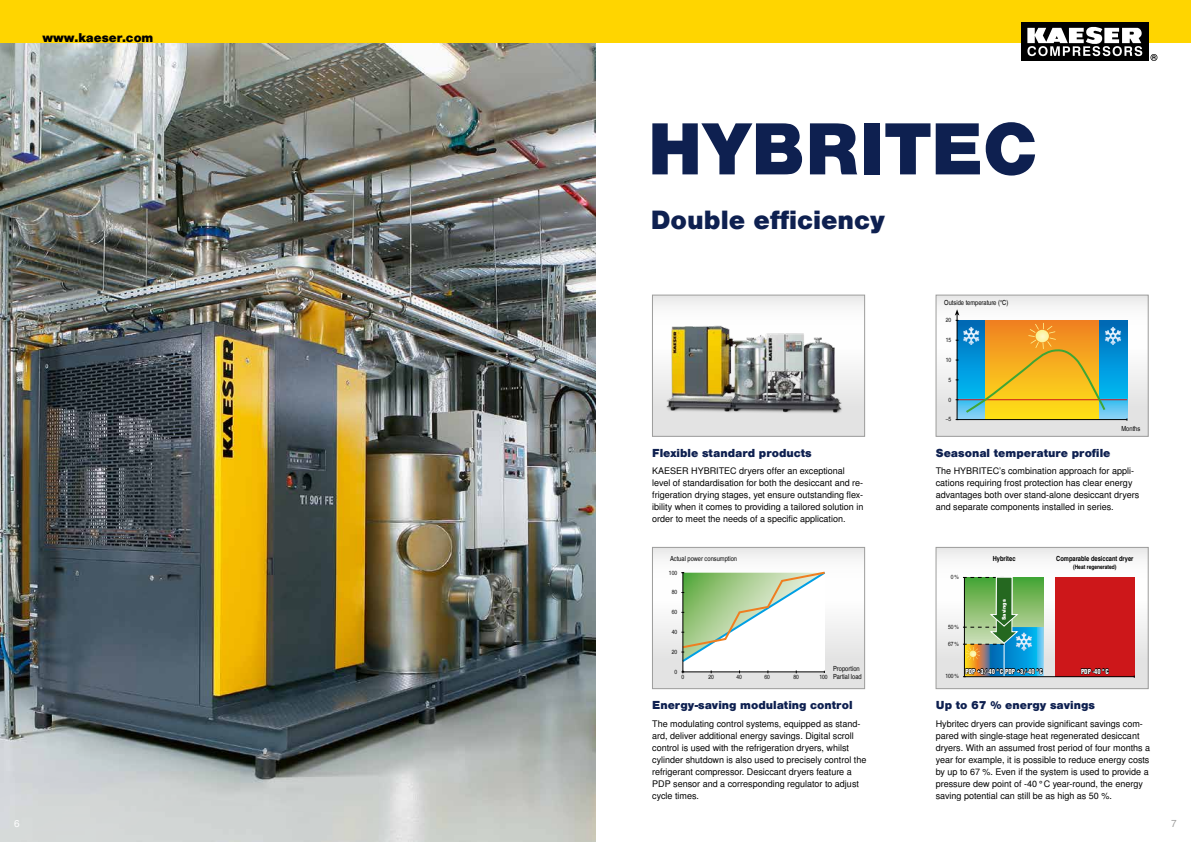
<style>
.page{position:relative;width:1191px;height:842px;background:#fff}
.page>*{position:absolute;margin:0;border:0;box-sizing:border-box;transform-origin:0 0}
.t1{font:900 70px "Nimbus San L";color:#0e2050}
.t2{font:900 25px "Nimbus San L";color:#0e2050}
.t3{font:900 12px "Nimbus San L";color:#000}
.t4{font:900 11px "Nimbus San L";color:#0e2050}
.t5{font:10px "Nimbus San L";color:#fff}
.t6{font:10px "Nimbus San L";color:#9d9d9c}
.t7{font:9px/12px "Nimbus San L";color:#000}
.t8{font:7px/7.7px "Nimbus San L Reg Con";color:#000}
.t9{font:7px "Nimbus San L Bol Con";color:#000}
.t10{font:7px "Nimbus San L Bla Con";color:#fff}
.t11{font:6px "Nimbus San L Reg Con";color:#000}
.t12{font:6px "Nimbus San L Bol Con";color:#000}
.t13{font:900 5px "Nimbus San L";color:#fff}
</style>
<div class="page">
<svg style="left:937px;top:549px;width:209px;height:138px"></svg>
<div style="left:935px;top:547px;width:213px;height:142px;border:1px solid #9d9d9c"></div>
<svg style="left:937px;top:297px;width:209px;height:138px"></svg>
<svg style="left:954px;top:309px;width:173px;height:112px;background:#b3b26d"></svg>
<div style="left:935px;top:295px;width:213px;height:142px;border:1px solid #9d9d9c"></div>
<svg style="left:654px;top:549px;width:209px;height:138px"></svg>
<svg style="left:680px;top:570px;width:147px;height:103px"></svg>
<div style="left:652px;top:547px;width:213px;height:142px;border:1px solid #9d9d9c"></div>
<div style="left:652px;top:295px;width:212px;height:141px;background:#e3e3e3"></div>
<img style="left:654px;top:301px;width:209px;height:112px">
<div style="left:652px;top:295px;width:213px;height:142px;border:1px solid #9d9d9c"></div>
<img style="left:0;top:43px;width:595px;height:799px">
<svg style="left:963px;top:576px;width:172px;height:102px;background:#9d6859"></svg>
<div style="left:0;top:0;width:1191px;height:43px;background:#ffd500"></div>
<div style="left:1020px;top:22px;width:128px;height:39px;background:#000"></div>
<svg style="left:1027px;top:26px;width:115px;height:30px"></svg>
<svg style="left:1150px;top:54px;width:7px;height:7px"></svg>
<h3 class="t3" style="left:43px;top:30px;width:112px">www.kaeser.com</h3>
<h1 class="t1" style="left:647px;top:105px;width:391px">HYBRITEC</h1>
<h2 class="t2" style="left:651px;top:205px;width:236px">Double efficiency</h2>
<p class="t8" style="left:944px;top:299px;width:66px">Outside temperature (°C)</p>
<p class="t11" style="left:946px;top:316px;width:7px">20</p>
<p class="t11" style="left:946px;top:336px;width:7px">15</p>
<p class="t11" style="left:946px;top:356px;width:7px">10</p>
<p class="t11" style="left:948px;top:376px;width:4px">5</p>
<p class="t11" style="left:948px;top:396px;width:4px">0</p>
<p class="t11" style="left:946px;top:416px;width:7px">–5</p>
<p class="t8" style="left:1121px;top:425px;width:20px">Months</p>
<p class="t4" style="left:652px;top:446px;width:161px">Flexible standard products</p>
<p class="t7" style="left:652px;top:465px;width:213px">KAESER HYBRITEC dryers offer an exceptional level of standardisation for both the desiccant and re&shy;frigeration drying stages, yet ensure outstanding flex&shy;ibility when it comes to providing a tailored solution in order to meet the needs of a specific application.</p>
<p class="t4" style="left:935px;top:446px;width:176px">Seasonal temperature profile</p>
<p class="t7" style="left:935px;top:465px;width:205px">The HYBRITEC’s combination approach for appli&shy;cations requiring frost protection has clear energy advantages both over stand-alone desiccant dryers and separate components installed in series.</p>
<p class="t8" style="left:670px;top:555px;width:69px">Actual power consumption</p>
<p class="t11" style="left:669px;top:569px;width:10px">100</p>
<p class="t11" style="left:671px;top:589px;width:7px">80</p>
<p class="t11" style="left:671px;top:608px;width:7px">60</p>
<p class="t11" style="left:671px;top:628px;width:7px">40</p>
<p class="t11" style="left:671px;top:648px;width:7px">20</p>
<p class="t11" style="left:674px;top:668px;width:4px">0</p>
<p class="t8" style="left:833px;top:665px;width:30px">Proportion<br>Partial load</p>
<p class="t11" style="left:681px;top:674px;width:4px">0</p>
<p class="t11" style="left:708px;top:674px;width:7px">20</p>
<p class="t11" style="left:736px;top:674px;width:7px">40</p>
<p class="t11" style="left:764px;top:674px;width:7px">60</p>
<p class="t11" style="left:793px;top:674px;width:7px">80</p>
<p class="t11" style="left:819px;top:674px;width:10px">100</p>
<p class="t11" style="left:951px;top:574px;width:9px">0%</p>
<p class="t11" style="left:948px;top:623px;width:12px">50%</p>
<p class="t11" style="left:948px;top:640px;width:12px">67%</p>
<p class="t9" style="left:992px;top:555px;width:24px">Hybritec</p>
<p class="t13" style="left:1001px;top:620px;width:23px;rotate:-90deg">Savings</p>
<p class="t9" style="left:1056px;top:555px;width:79px">Comparable desiccant dryer</p>
<p class="t12" style="left:1073px;top:563px;width:45px">(Heat regenerated)</p>
<p class="t10" style="left:965px;top:666px;width:79px">PDP +3/-40°C PDP +3/-40°C</p>
<p class="t10" style="left:1081px;top:666px;width:29px">PDP -40°C</p>
<p class="t11" style="left:945px;top:673px;width:15px">100%</p>
<p class="t4" style="left:652px;top:698px;width:202px">Energy-saving modulating control</p>
<p class="t7" style="left:652px;top:717px;width:216px">The modulating control systems, equipped as stand&shy;ard, deliver additional energy savings. Digital scroll control is used with the refrigeration dryers, whilst cylinder shutdown is also used to precisely control the refrigerant compressor. Desiccant dryers feature a PDP sensor and a corresponding regulator to adjust cycle times.</p>
<p class="t4" style="left:935px;top:698px;width:161px">Up to 67 % energy savings</p>
<p class="t7" style="left:935px;top:717px;width:216px">Hybritec dryers can provide significant savings com&shy;pared with single-stage heat regenerated desiccant dryers. With an assumed frost period of four months a year for example, it is possible to reduce energy costs by up to 67 %. Even if the system is used to provide a pressure dew point of -40°C year-round, the energy saving potential can still be as high as 50 %.</p>
<p class="t5" style="left:14px;top:817px;width:7px">6</p>
<p class="t6" style="left:1171px;top:817px;width:7px">7</p>
</div>
